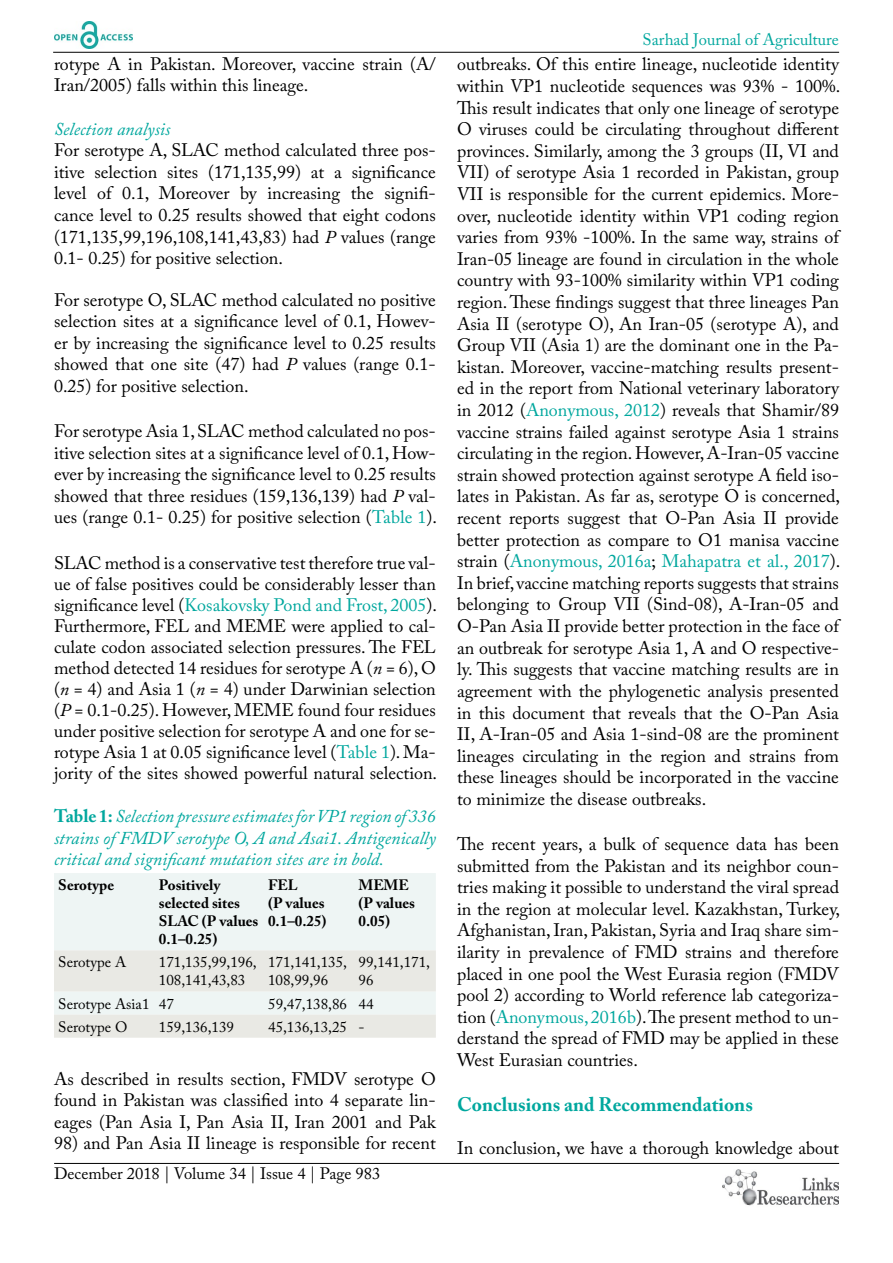
<style>
.page{position:relative;width:893px;height:1263px;background:#fff}
.page>*{position:absolute;margin:0;border:0;box-sizing:border-box;transform-origin:0 0}
.t1{font:700 19.5px "Adobe Caslon Pro";color:#00a79e}
.t2{font:18px/21.6px "Adobe Caslon Pro";color:#000;text-align:justify}
.t3{font:italic 18px/21.6px "Adobe Caslon Pro";color:#00a79e;text-align:justify}
.t4{font:16.5px "Adobe Caslon Pro";color:#000}
.t5{font:16.5px "Adobe Caslon Pro";color:#00a79e}
.t6{font:15px/18px "Adobe Caslon Pro";color:#000}
.t7{font:700 15px/18px "Adobe Caslon Pro";color:#000}
.s1{font-style:italic}
.s2{color:#00a79e}
.s3{font-weight:700;font-style:normal}
</style>
<div class="page">
<hr style="left:53px;top:52px;width:786px;height:1px;background:#000">
<hr style="left:54px;top:1163px;width:785px;height:1px;background:#000">
<img style="left:54px;top:22px;width:78px;height:27px">
<img style="left:722px;top:1169px;width:117px;height:37px">
<div style="left:54px;top:873px;width:382px;height:77px;background:#eef5f4"></div>
<svg style="left:54px;top:950px;width:382px;height:88px;background:#eaece8"></svg>
<p class="t2" style="left:54px;top:54px;width:383px;line-height:21px">rotype A in Pakistan. Moreover, vaccine strain (A/<br>Iran/2005) falls within this lineage.</p>
<p class="t3" style="left:54px;top:118px;width:118px">Selection analysis</p>
<p class="t2" style="left:54px;top:139px;width:383px">For serotype A, SLAC method calculated three pos&shy;itive selection sites (171,135,99) at a significance level of 0.1, Moreover by increasing the signifi&shy;cance level to 0.25 results showed that eight codons (171,135,99,196,108,141,43,83) had <span class="s1">P</span> values (range 0.1- 0.25) for positive selection.</p>
<p class="t2" style="left:54px;top:289px;width:383px">For serotype O, SLAC method calculated no positive selection sites at a significance level of 0.1, Howev&shy;er by increasing the significance level to 0.25 results showed that one site (47) had <span class="s1">P</span> values (range 0.1- 0.25) for positive selection.</p>
<p class="t2" style="left:54px;top:420px;width:385px">For serotype Asia 1, SLAC method calculated no pos&shy;itive selection sites at a significance level of 0.1, How&shy;ever by increasing the significance level to 0.25 results showed that three residues (159,136,139) had <span class="s1">P</span> val&shy;ues (range 0.1- 0.25) for positive selection (<span class="s2">Table 1</span>).</p>
<p class="t2" style="left:54px;top:552px;width:385px;line-height:21px">SLAC method is a conservative test therefore true val&shy;ue of false positives could be considerably lesser than significance level (<span class="s2">Kosakovsky Pond and Frost, 2005</span>).<br>Furthermore, FEL and MEME were applied to cal&shy;culate codon associated selection pressures. The FEL method detected 14 residues for serotype A (<span class="s1">n</span> = 6), O (<span class="s1">n</span> = 4) and Asia 1 (<span class="s1">n</span> = 4) under Darwinian selection (<span class="s1">P</span> = 0.1-0.25). However, MEME found four residues under positive selection for serotype A and one for se&shy;rotype Asia 1 at 0.05 significance level (<span class="s2">Table 1</span>). Ma&shy;jority of the sites showed powerful natural selection.</p>
<p class="t3" style="left:54px;top:805px;width:383px"><span class="s3">Table 1:</span> Selection pressure estimates for VP1 region of 336 strains of FMDV serotype O, A and Asai1. Antigenically critical and significant mutation sites are in bold.</p>
<p class="t7" style="left:58px;top:876px;width:57px">Serotype</p>
<p class="t7" style="left:159px;top:876px;width:101px">Positively selected sites<br>SLAC (P values<br>0.1–0.25)</p>
<p class="t7" style="left:268px;top:876px;width:60px">FEL<br>(P values<br>0.1–0.25)</p>
<p class="t7" style="left:359px;top:876px;width:58px">MEME (P values<br>0.05)</p>
<p class="t6" style="left:58px;top:953px;width:70px">Serotype A</p>
<p class="t6" style="left:159px;top:953px;width:99px">171,135,99,196,<br>108,141,43,83</p>
<p class="t6" style="left:268px;top:953px;width:80px">171,141,135,<br>108,99,96</p>
<p class="t6" style="left:359px;top:953px;width:73px">99,141,171,<br>96</p>
<p class="t6" style="left:58px;top:994px;width:117px">Serotype Asia1 47</p>
<p class="t6" style="left:268px;top:994px;width:107px">59,47,138,86 44</p>
<p class="t6" style="left:58px;top:1017px;width:71px">Serotype O</p>
<p class="t6" style="left:159px;top:1017px;width:77px">159,136,139</p>
<p class="t6" style="left:268px;top:1017px;width:98px">45,136,13,25 -</p>
<p class="t2" style="left:54px;top:1067px;width:383px">As described in results section, FMDV serotype O found in Pakistan was classified into 4 separate lin&shy;eages (Pan Asia I, Pan Asia II, Iran 2001 and Pak</p>
<p class="t2" style="left:54px;top:1132px;width:383px">98) and Pan Asia II lineage is responsible for recent</p>
<p class="t4" style="left:54px;top:1164px;width:328px">December 2018 | Volume 34 | Issue 4 | Page 983</p>
<p class="t5" style="left:643px;top:30px;width:198px">Sarhad Journal of Agriculture</p>
<p class="t2" style="left:457px;top:53px;width:385px">outbreaks. Of this entire lineage, nucleotide identity within VP1 nucleotide sequences was 93% - 100%.<br>This result indicates that only one lineage of serotype O viruses could be circulating throughout different provinces. Similarly, among the 3 groups (II, VI and VII) of serotype Asia 1 recorded in Pakistan, group VII is responsible for the current epidemics. More&shy;over, nucleotide identity within VP1 coding region varies from 93% -100%. In the same way, strains of Iran-05 lineage are found in circulation in the whole country with 93-100% similarity within VP1 coding region. These findings suggest that three lineages Pan Asia II (serotype O), An Iran-05 (serotype A), and Group VII (Asia 1) are the dominant one in the Pa&shy;kistan. Moreover, vaccine-matching results present&shy;ed in the report from National veterinary laboratory in 2012 (<span class="s2">Anonymous, 2012</span>) reveals that Shamir/89 vaccine strains failed against serotype Asia 1 strains circulating in the region. However, A-Iran-05 vaccine strain showed protection against serotype A field iso&shy;lates in Pakistan. As far as, serotype O is concerned, recent reports suggest that O-Pan Asia II provide better protection as compare to O1 manisa vaccine strain (<span class="s2">Anonymous, 2016a</span>; <span class="s2">Mahapatra et al., 2017</span>).<br>In brief, vaccine matching reports suggests that strains belonging to Group VII (Sind-08), A-Iran-05 and O-Pan Asia II provide better protection in the face of an outbreak for serotype Asia 1, A and O respective&shy;ly. This suggests that vaccine matching results are in agreement with the phylogenetic analysis presented in this document that reveals that the O-Pan Asia II, A-Iran-05 and Asia 1-sind-08 are the prominent lineages circulating in the region and strains from these lineages should be incorporated in the vaccine to minimize the disease outbreaks.</p>
<p class="t2" style="left:457px;top:833px;width:385px">The recent years, a bulk of sequence data has been submitted from the Pakistan and its neighbor coun&shy;tries making it possible to understand the viral spread in the region at molecular level. Kazakhstan, Turkey, Afghanistan, Iran, Pakistan, Syria and Iraq share sim&shy;ilarity in prevalence of FMD strains and therefore placed in one pool the West Eurasia region (FMDV pool 2) according to World reference lab categoriza&shy;tion (<span class="s2">Anonymous, 2016b</span>). The present method to un&shy;derstand the spread of FMD may be applied in these West Eurasian countries.</p>
<p class="t1" style="left:457px;top:1093px;width:297px">Conclusions and Recommendations</p>
<p class="t2" style="left:457px;top:1137px;width:383px">In conclusion, we have a thorough knowledge about</p>
</div>
